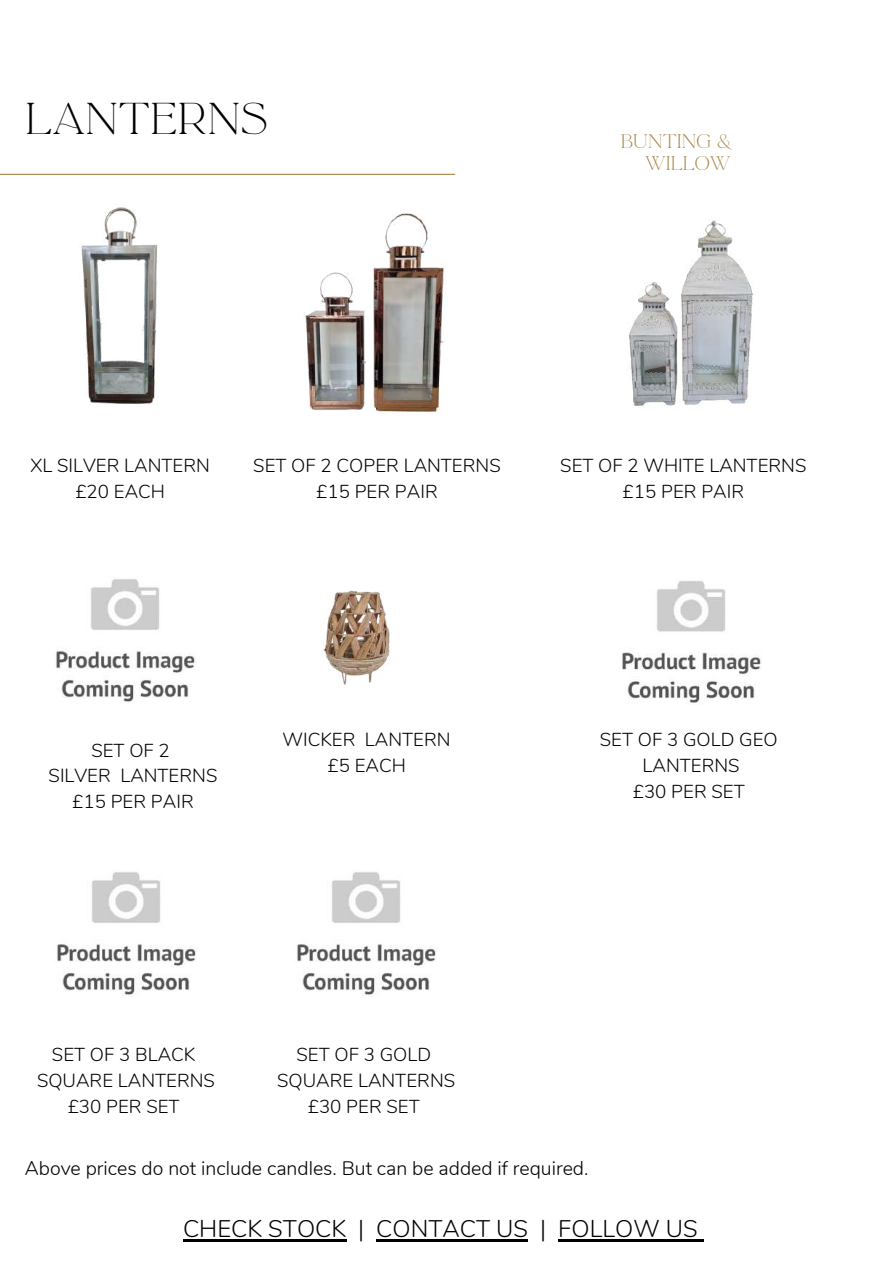
<style>
.page{position:relative;width:893px;height:1264px;background:#fff}
.page>*{position:absolute;margin:0;border:0;box-sizing:border-box;transform-origin:0 0}
.t1{font:39px "La Luxes Serif";color:#000}
.t2{font:300 24px "Nunito";color:#000}
.t3{font:300 19.5px "Nunito";color:#000}
.t4{font:300 18.75px/25.8px "Nunito";color:#000;text-align:center}
.t5{font:17.1px/21.5px "La Luxes Serif";color:#a68245;text-align:right}
</style>
<div class="page">
<hr style="left:0;top:174px;width:454px;height:1px;background:#a68245">
<img style="left:81px;top:207px;width:77px;height:197px">
<img style="left:305px;top:213px;width:139px;height:199px">
<img style="left:627px;top:220px;width:126px;height:187px">
<img style="left:323px;top:590px;width:67px;height:95px">
<img style="left:622px;top:581px;width:139px;height:123px">
<img style="left:56px;top:579px;width:140px;height:123px">
<img style="left:297px;top:872px;width:140px;height:123px">
<img style="left:57px;top:872px;width:140px;height:123px">
<hr style="left:183px;top:1238px;width:163px;height:3px;background:#000">
<hr style="left:376px;top:1238px;width:152px;height:3px;background:#000">
<hr style="left:558px;top:1238px;width:139px;height:3px;background:#000">
<svg style="left:697px;top:1239px;width:6px;height:2px"></svg>
<h1 class="t1" style="left:25px;top:91px;width:244px">LANTERNS</h1>
<p class="t5" style="left:620px;top:131px;width:111px">BUNTING &amp;<br>WILLOW</p>
<p class="t4" style="left:31px;top:453px;width:181px">XL SILVER LANTERN £20 EACH</p>
<p class="t4" style="left:253px;top:453px;width:249px">SET OF 2 COPER LANTERNS £15 PER PAIR</p>
<p class="t4" style="left:560px;top:453px;width:247px">SET OF 2 WHITE LANTERNS £15 PER PAIR</p>
<p class="t4" style="left:49px;top:737px;width:170px">SET OF 2<br>SILVER LANTERNS £15 PER PAIR</p>
<p class="t4" style="left:282px;top:727px;width:169px">WICKER LANTERN £5 EACH</p>
<p class="t4" style="left:600px;top:727px;width:179px">SET OF 3 GOLD GEO<br>LANTERNS<br>£30 PER SET</p>
<p class="t4" style="left:37px;top:1042px;width:179px">SET OF 3 BLACK<br>SQUARE LANTERNS £30 PER SET</p>
<p class="t4" style="left:277px;top:1042px;width:179px">SET OF 3 GOLD<br>SQUARE LANTERNS £30 PER SET</p>
<p class="t3" style="left:25px;top:1154px;width:565px">Above prices do not include candles. But can be added if required.</p>
<p class="t2" style="left:183px;top:1212px;width:516px">CHECK STOCK | CONTACT US | FOLLOW US</p>
</div>
